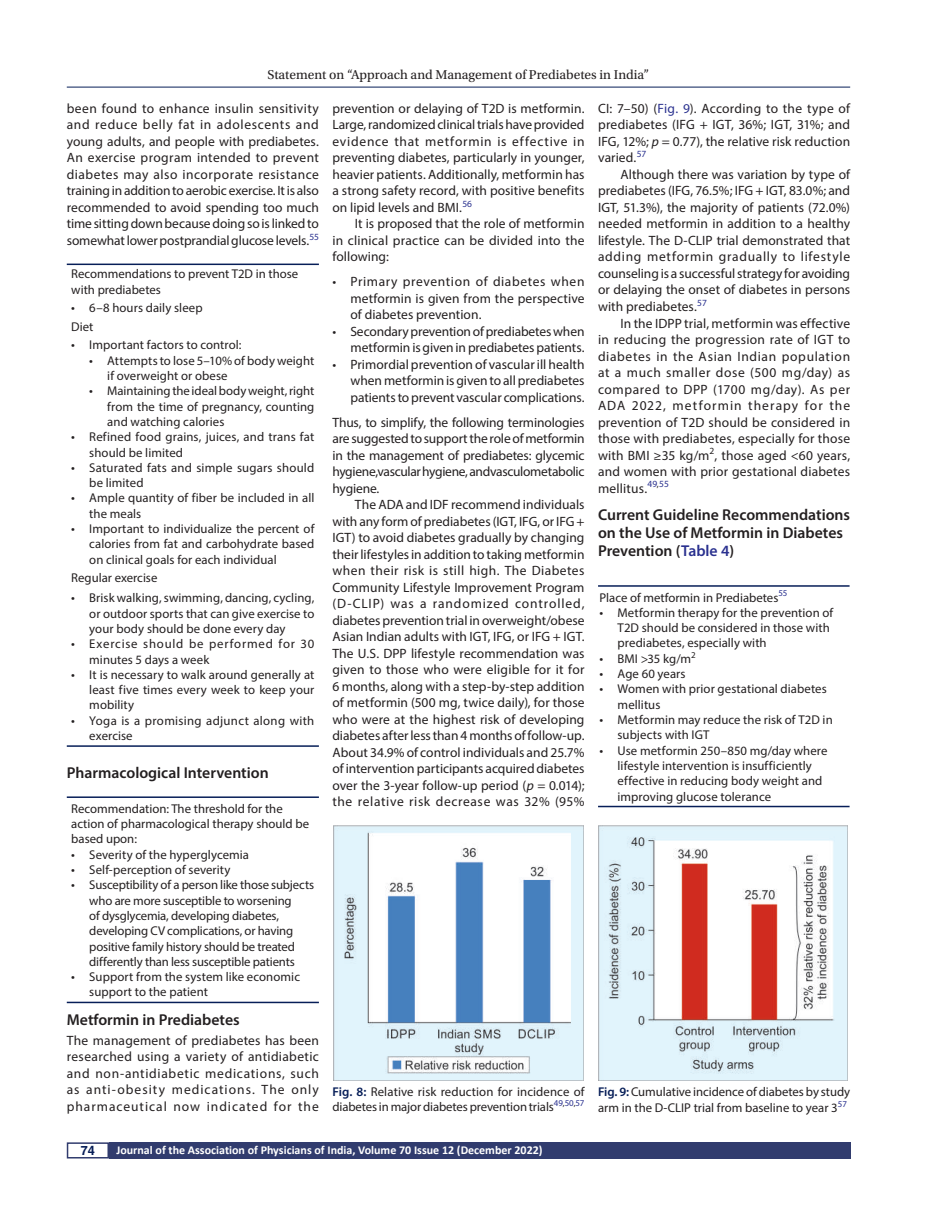
<style>
.page{position:relative;width:944px;height:1214px;background:#fff}
.page>*{position:absolute;margin:0;border:0;box-sizing:border-box;transform-origin:0 0}
.t1{font:600 15.75px/18px "Myriad Pro";color:#231f20}
.t2{font:13.5px/16.5px "Myriad Pro";color:#231f20;text-align:justify}
.t3{font:13.5px "Utopia Std";color:#231f20}
.t4{font:12.75px/15.3px "Myriad Pro";letter-spacing:.005em;color:#231f20}
.t5{font:12.75px/15.3px "Myriad Pro";letter-spacing:-.015em;color:#231f20}
.t6{font:12.75px/15.3px "Myriad Pro";letter-spacing:.06em;color:#231f20}
.t7{font:12.75px/15.3px "Myriad Pro";letter-spacing:.025em;color:#231f20}
.t8{font:700 12.75px "Helvetica";color:#071e58}
.t9{font:700 12px "Calibri";color:#fff}
.s1{font-size:13.5px}
.s2{font-style:italic}
.s3{color:#2a318f}
.s4{font-weight:600;color:#071e58}
</style>
<div class="page">
<hr style="left:67px;top:87px;width:783px;height:1px;background:#071e58">
<div style="left:109px;top:1142px;width:741px;height:16px;background:#313c6e"></div>
<div style="left:67px;top:1142px;width:42px;height:16px;border:2px solid #313c6e"></div>
<img style="left:333px;top:825px;width:250px;height:255px">
<img style="left:598px;top:825px;width:249px;height:255px">
<hr style="left:67px;top:263px;width:252px;height:2px;background:#071e58">
<hr style="left:67px;top:745px;width:252px;height:2px;background:#071e58">
<hr style="left:67px;top:796px;width:252px;height:2px;background:#071e58">
<hr style="left:67px;top:1001px;width:252px;height:2px;background:#071e58">
<hr style="left:598px;top:585px;width:251px;height:1px;background:#071e58">
<hr style="left:598px;top:805px;width:251px;height:2px;background:#071e58">
<p class="t3" style="left:268px;top:68px;width:383px">Statement on “Approach and Management of Prediabetes in India”</p>
<p class="t2" style="left:67px;top:100px;width:254px">been found to enhance insulin sensitivity and reduce belly fat in adolescents and young adults, and people with prediabetes.<br>An exercise program intended to prevent diabetes may also incorporate resistance training in addition to aerobic exercise. It is also recommended to avoid spending too much time sitting down because doing so is linked to somewhat lower postprandial glucose levels.<sup>55</sup></p>
<p class="t4" style="left:71px;top:266px;width:228px">Recommendations to prevent T2D in those with prediabetes</p>
<p class="t4" style="left:71px;top:298px;width:133px;line-height:18.6px"><span class="s1">•</span> 6–8 hours daily sleep<br>Diet</p>
<p class="t4" style="left:71px;top:337px;width:172px"><span class="s1">•</span> Important factors to control:</p>
<p class="t4" style="left:107px;top:352px;width:209px;text-indent:-18px"><span class="s1">•</span> Attempts to lose 5–10% of body weight if overweight or obese</p>
<p class="t4" style="left:107px;top:383px;width:209px;text-align:justify;text-indent:-18px"><span class="s1">•</span> Maintaining the ideal body weight, right from the time of pregnancy, counting and watching calories</p>
<p class="t4" style="left:89px;top:429px;width:226px;text-indent:-18px"><span class="s1">•</span> Refined food grains, juices, and trans fat should be limited</p>
<p class="t4" style="left:89px;top:460px;width:226px;text-indent:-18px"><span class="s1">•</span> Saturated fats and simple sugars should be limited</p>
<p class="t4" style="left:89px;top:490px;width:227px;text-indent:-18px"><span class="s1">•</span> Ample quantity of fiber be included in all the meals</p>
<p class="t4" style="left:89px;top:521px;width:227px;text-align:justify;text-indent:-18px"><span class="s1">•</span> Important to individualize the percent of calories from fat and carbohydrate based on clinical goals for each individual</p>
<p class="t4" style="left:71px;top:570px;width:88px">Regular exercise</p>
<p class="t4" style="left:89px;top:590px;width:227px;text-align:justify;text-indent:-18px"><span class="s1">•</span> Brisk walking, swimming, dancing, cycling, or outdoor sports that can give exercise to your body should be done every day</p>
<p class="t6" style="left:89px;top:636px;width:227px;text-indent:-18px"><span class="s1">•</span> Exercise should be performed for 30 minutes 5 days a week</p>
<p class="t4" style="left:89px;top:666px;width:227px;text-align:justify;text-indent:-18px"><span class="s1">•</span> It is necessary to walk around generally at least five times every week to keep your mobility</p>
<p class="t7" style="left:89px;top:712px;width:226px;text-indent:-18px"><span class="s1">•</span> Yoga is a promising adjunct along with exercise</p>
<p class="t1" style="left:67px;top:763px;width:203px">Pharmacological Intervention</p>
<p class="t4" style="left:71px;top:800px;width:239px">Recommendation: The threshold for the action of pharmacological therapy should be based upon:</p>
<p class="t4" style="left:71px;top:846px;width:179px"><span class="s1">•</span> Severity of the hyperglycemia</p>
<p class="t4" style="left:71px;top:862px;width:161px"><span class="s1">•</span> Self-perception of severity</p>
<p class="t5" style="left:89px;top:877px;width:226px;text-indent:-18px"><span class="s1">•</span> Susceptibility of a person like those subjects who are more susceptible to worsening<br>of dysglycemia, developing diabetes, developing CV complications, or having positive family history should be treated differently than less susceptible patients</p>
<p class="t4" style="left:89px;top:969px;width:212px;text-indent:-18px"><span class="s1">•</span> Support from the system like economic support to the patient</p>
<p class="t1" style="left:67px;top:1010px;width:174px">Metformin in Prediabetes</p>
<p class="t2" style="left:67px;top:1031px;width:254px">The management of prediabetes has been researched using a variety of antidiabetic and non-antidiabetic medications, such as anti-obesity medications. The only pharmaceutical now indicated for the</p>
<p class="t2" style="left:332px;top:100px;width:253px">prevention or delaying of T2D is metformin.<br>Large, randomized clinical trials have provided evidence that metformin is effective in preventing diabetes, particularly in younger, heavier patients. Additionally, metformin has a strong safety record, with positive benefits on lipid levels and BMI.<sup>56</sup></p>
<p class="t2" style="left:332px;top:215px;width:253px;text-indent:23px">It is proposed that the role of metformin in clinical practice can be divided into the following:</p>
<p class="t2" style="left:350px;top:273px;width:236px;text-indent:-18px">• Primary prevention of diabetes when metformin is given from the perspective of diabetes prevention.</p>
<p class="t2" style="left:332px;top:323px;width:253px;text-align:right">• Secondary prevention of prediabetes when metformin is given in prediabetes patients.</p>
<p class="t2" style="left:350px;top:356px;width:236px;text-indent:-18px">• Primordial prevention of vascular ill health when metformin is given to all prediabetes patients to prevent vascular complications.</p>
<p class="t2" style="left:332px;top:413px;width:254px">Thus, to simplify, the following terminologies are suggested to support the role of metformin in the management of prediabetes: glycemic hygiene,vascular hygiene, andvasculometabolic hygiene.</p>
<p class="t2" style="left:332px;top:496px;width:254px;text-indent:23px">The ADA and IDF recommend individuals with any form of prediabetes (IGT, IFG, or IFG + IGT) to avoid diabetes gradually by changing their lifestyles in addition to taking metformin when their risk is still high. The Diabetes Community Lifestyle Improvement Program (D-CLIP) was a randomized controlled, diabetes prevention trial in overweight/obese Asian Indian adults with IGT, IFG, or IFG + IGT.<br>The U.S. DPP lifestyle recommendation was given to those who were eligible for it for 6 months, along with a step-by-step addition of metformin (500 mg, twice daily), for those who were at the highest risk of developing diabetes after less than 4 months of follow-up.<br>About 34.9% of control individuals and 25.7% of intervention participants acquired diabetes over the 3-year follow-up period (<span class="s2">p</span> = 0.014); the relative risk decrease was 32% (95%</p>
<p class="t2" style="left:598px;top:100px;width:254px">CI: 7–50) (<span class="s3">Fig. 9</span>). According to the type of prediabetes (IFG + IGT, 36%; IGT, 31%; and IFG, 12%; <span class="s2">p</span> = 0.77), the relative risk reduction varied.<sup>57</sup></p>
<p class="t2" style="left:598px;top:166px;width:254px;text-indent:23px">Although there was variation by type of prediabetes (IFG, 76.5%; IFG + IGT, 83.0%; and IGT, 51.3%), the majority of patients (72.0%) needed metformin in addition to a healthy lifestyle. The D-CLIP trial demonstrated that adding metformin gradually to lifestyle counseling is a successful strategy for avoiding or delaying the onset of diabetes in persons with prediabetes.<sup>57</sup></p>
<p class="t2" style="left:598px;top:314px;width:254px;text-indent:23px">In the IDPP trial, metformin was effective in reducing the progression rate of IGT to diabetes in the Asian Indian population at a much smaller dose (500 mg/day) as compared to DPP (1700 mg/day). As per ADA 2022, metformin therapy for the prevention of T2D should be considered in those with prediabetes, especially for those with BMI ≥35 kg/m<sup>2</sup>, those aged &lt;60 years, and women with prior gestational diabetes mellitus.<sup>49</sup><sup>,</sup><sup>55</sup></p>
<p class="t1" style="left:598px;top:505px;width:254px">Current Guideline Recommendations on the Use of Metformin in Diabetes<br>Prevention (<span class="s3">Table 4</span>)</p>
<p class="t4" style="left:599px;top:589px;width:189px">Place of metformin in Prediabetes<sup>55</sup></p>
<p class="t4" style="left:617px;top:604px;width:217px;text-indent:-18px"><span class="s1">•</span> Metformin therapy for the prevention of<br>T2D should be considered in those with prediabetes, especially with</p>
<p class="t4" style="left:599px;top:650px;width:98px"><span class="s1">•</span> BMI &gt;35 kg/m<sup>2</sup></p>
<p class="t4" style="left:599px;top:666px;width:88px"><span class="s1">•</span> Age 60 years</p>
<p class="t4" style="left:617px;top:681px;width:211px;text-indent:-18px"><span class="s1">•</span> Women with prior gestational diabetes mellitus</p>
<p class="t4" style="left:617px;top:712px;width:217px;text-indent:-18px"><span class="s1">•</span> Metformin may reduce the risk of T2D in subjects with IGT</p>
<p class="t4" style="left:617px;top:742px;width:211px;text-indent:-18px"><span class="s1">•</span> Use metformin 250–850 mg/day where lifestyle intervention is insufficiently effective in reducing body weight and improving glucose tolerance</p>
<p class="t4" style="left:332px;top:1083px;width:254px"><span class="s4">Fig. 8:</span> Relative risk reduction for incidence of diabetes in major diabetes prevention trials<sup>49</sup><sup>,</sup><sup>50</sup><sup>,</sup><sup>57</sup></p>
<p class="t4" style="left:598px;top:1084px;width:254px"><span class="s4">Fig. 9:</span> Cumulative incidence of diabetes by study arm in the D-CLIP trial from baseline to year 3<sup>57</sup></p>
<p class="t8" style="left:81px;top:1142px;width:16px">74</p>
<p class="t9" style="left:116px;top:1142px;width:428px">Journal of the Association of Physicians of India, Volume 70 Issue 12 (December 2022)</p>
</div>
